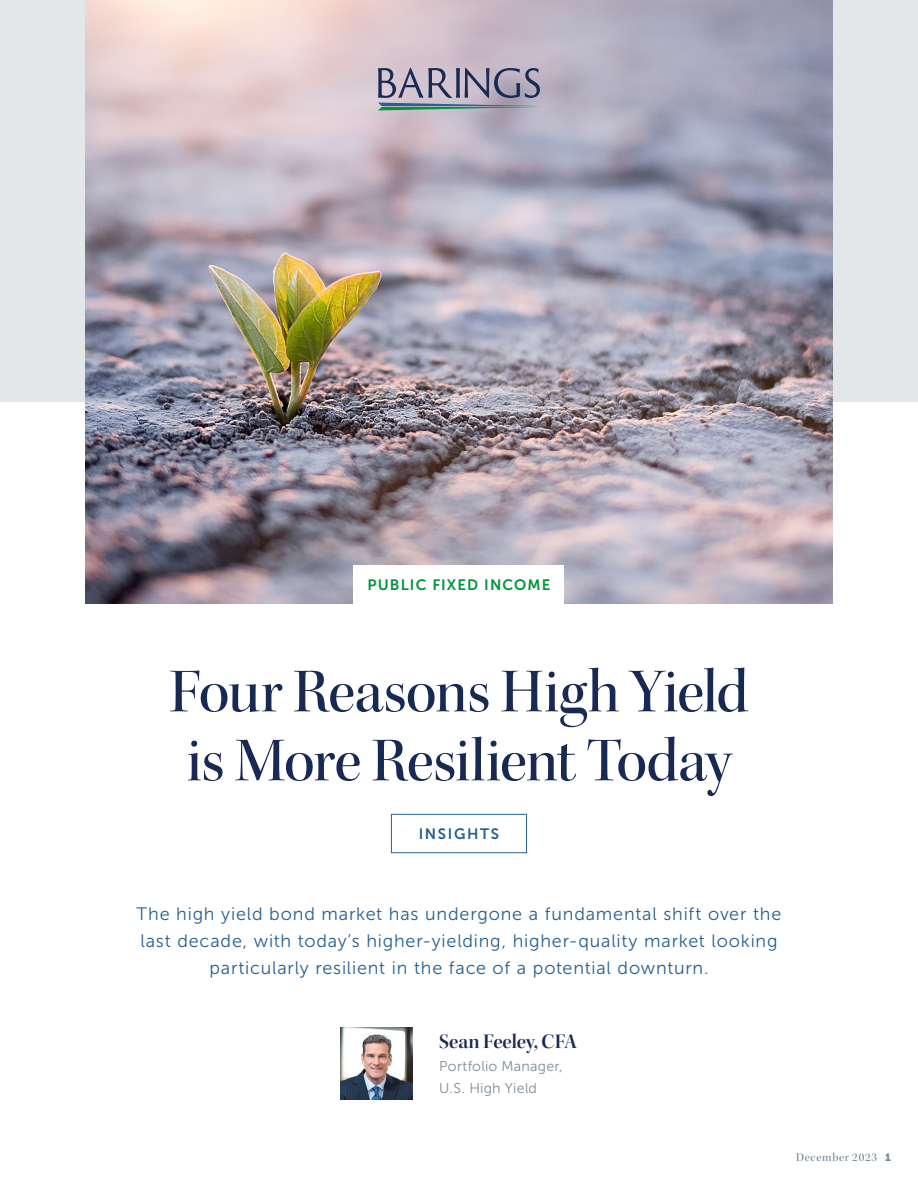
<style>
.page{position:relative;width:918px;height:1188px;background:#fff}
.page>*{position:absolute;margin:0;border:0;box-sizing:border-box;transform-origin:0 0}
.t1{font:63px/69px "Kepler Std Medium Disp";letter-spacing:-.015em;color:#182a54}
.t2{font:21px "Kepler Std Semibold Disp";color:#182a54}
.t3{font:18px/27px "Museo Sans 300";letter-spacing:.045em;color:#276092;text-align:center}
.t4{font:15px "Museo Sans 700";letter-spacing:.075em;color:#00953b}
.t5{font:15px "Museo Sans 700";letter-spacing:.105em;color:#276092}
.t6{font:14.25px/22.5px "Museo Sans 300";letter-spacing:.015em;color:#7d8c98}
.t7{font:12px "Kepler Std Medium Disp";letter-spacing:.065em;color:#768693}
.s1{font-family:"Museo Sans 900";font-size:10.5px}
</style>
<div class="page">
<div style="left:0;top:0;width:918px;height:402px;background:#e4e7e9"></div>
<img style="left:86px;top:0;width:747px;height:603px">
<div style="left:354px;top:566px;width:210px;height:44px;background:#fff"></div>
<div style="left:391px;top:814px;width:136px;height:39px;border:1px solid #276092"></div>
<img style="left:340px;top:1028px;width:72px;height:72px">
<svg style="left:378px;top:67px;width:162px;height:43px;background:#9598a8"></svg>
<p class="t4" style="left:367px;top:576px;width:185px">PUBLIC FIXED INCOME</p>
<p class="t1" style="left:169px;top:658px;width:581px">Four Reasons High Yield is More Resilient Today</p>
<p class="t5" style="left:419px;top:825px;width:82px">INSIGHTS</p>
<p class="t3" style="left:137px;top:900px;width:646px">The high yield bond market has undergone a fundamental shift over the last decade, with today’s higher-yielding, higher-quality market looking particularly resilient in the face of a potential downturn.</p>
<p class="t2" style="left:439px;top:1030px;width:139px">Sean Feeley, CFA</p>
<p class="t6" style="left:439px;top:1054px;width:125px">Portfolio Manager,<br>U.S. High Yield</p>
<p class="t7" style="left:796px;top:1150px;width:96px">December 2023 <span class="s1">1</span></p>
</div>
